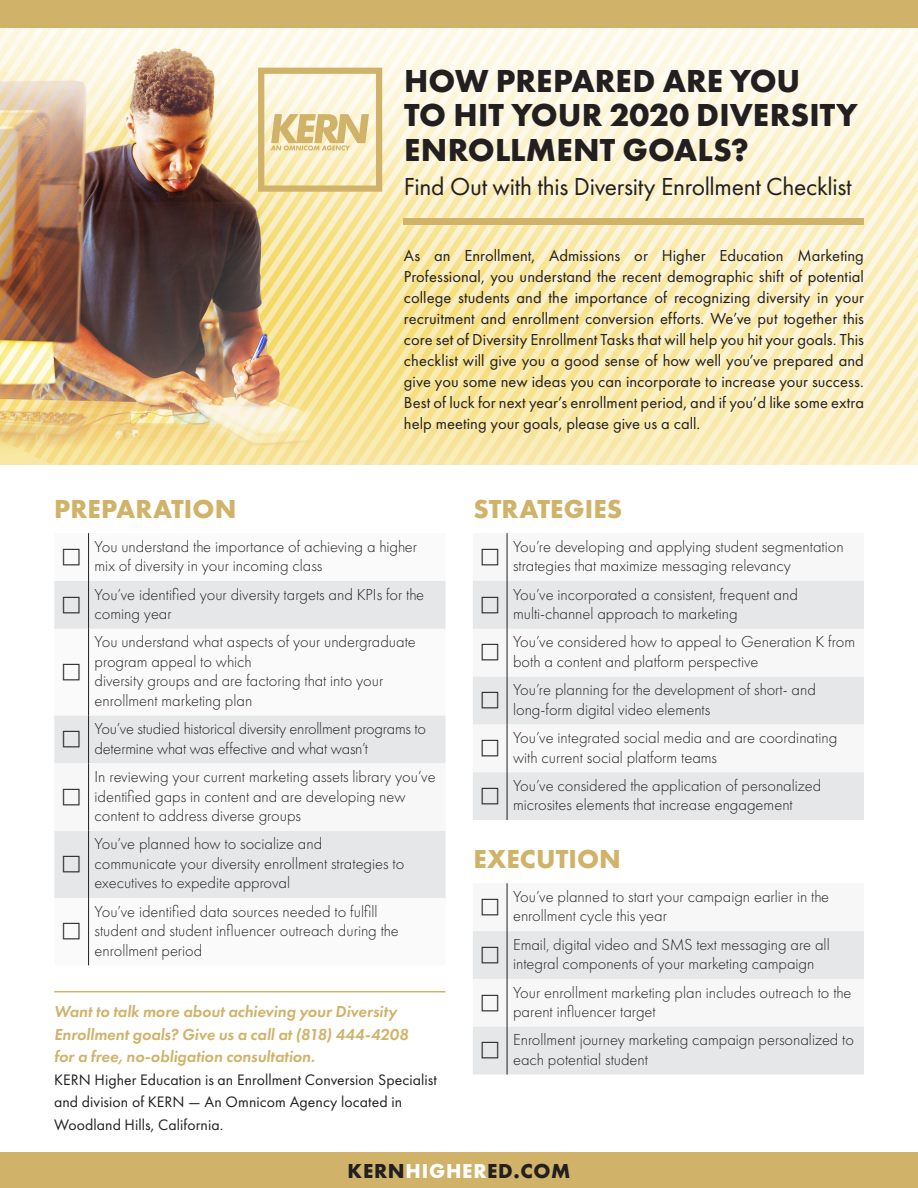
<style>
.page{position:relative;width:918px;height:1188px;background:#fff}
.page>*{position:absolute;margin:0;border:0;box-sizing:border-box;transform-origin:0 0}
.t1{font:700 33px/34.5px "Futura PT";color:#231f20}
.t2{font:700 27px "Futura PT";letter-spacing:.005em;color:#d0b369}
.t3{font:25.5px "Futura PT";letter-spacing:-.01em;color:#231f20}
.t4{font:700 21px "Futura PT";letter-spacing:.035em;color:#231f20}
.t5{font:300 16.5px/19.5px "Futura PT";color:#231f20}
.t6{font:16.5px/21px "Futura PT";letter-spacing:.005em;color:#231f20;text-align:justify}
.t7{font:italic 600 16.5px/22.5px "Futura PT";letter-spacing:-.005em;color:#d0b369}
.t8{font:15.75px/22.5px "Futura PT";letter-spacing:.005em;color:#231f20}
.s1{color:#fff}
</style>
<div class="page">
<img style="left:0;top:27px;width:918px;height:175px">
<svg style="left:0;top:202px;width:918px;height:262px;background:#ddca98"></svg>
<svg style="left:258px;top:68px;width:124px;height:124px;background:#eddeb0"></svg>
<svg style="left:54px;top:581px;width:392px;height:317px;fill:#e6e7e9"></svg>
<hr style="left:88px;top:533px;width:1px;height:48px;background:#231f20">
<hr style="left:88px;top:581px;width:1px;height:48px;background:#231f20">
<hr style="left:88px;top:629px;width:1px;height:87px;background:#231f20">
<hr style="left:88px;top:716px;width:1px;height:47px;background:#231f20">
<hr style="left:88px;top:831px;width:1px;height:67px;background:#231f20">
<hr style="left:88px;top:898px;width:1px;height:67px;background:#231f20">
<svg style="left:473px;top:581px;width:391px;height:239px;fill:#e6e7e9"></svg>
<hr style="left:507px;top:533px;width:1px;height:48px;background:#231f20">
<hr style="left:507px;top:581px;width:1px;height:48px;background:#231f20">
<hr style="left:507px;top:629px;width:1px;height:48px;background:#231f20">
<hr style="left:507px;top:677px;width:1px;height:47px;background:#231f20">
<hr style="left:507px;top:724px;width:1px;height:48px;background:#231f20">
<hr style="left:507px;top:772px;width:1px;height:48px;background:#231f20">
<svg style="left:473px;top:931px;width:391px;height:144px;fill:#e6e7e9"></svg>
<hr style="left:507px;top:883px;width:1px;height:48px;background:#231f20">
<hr style="left:507px;top:931px;width:1px;height:48px;background:#231f20">
<hr style="left:507px;top:979px;width:1px;height:48px;background:#231f20">
<hr style="left:507px;top:1027px;width:1px;height:48px;background:#231f20">
<hr style="left:54px;top:991px;width:391px;height:1px;background:#d0b369">
<div style="left:0;top:0;width:918px;height:27px;background:#d0b369"></div>
<div style="left:0;top:1152px;width:918px;height:36px;background:#d0b369"></div>
<div style="left:404px;top:219px;width:460px;height:6px;background:#d0b369"></div>
<svg style="left:63px;top:596px;width:17px;height:17px"></svg>
<svg style="left:63px;top:664px;width:17px;height:16px"></svg>
<svg style="left:63px;top:731px;width:17px;height:17px"></svg>
<svg style="left:54px;top:763px;width:392px;height:68px"></svg>
<svg style="left:63px;top:856px;width:17px;height:16px"></svg>
<svg style="left:482px;top:596px;width:16px;height:17px"></svg>
<svg style="left:482px;top:644px;width:16px;height:17px"></svg>
<svg style="left:482px;top:692px;width:16px;height:17px"></svg>
<svg style="left:482px;top:740px;width:16px;height:16px"></svg>
<svg style="left:482px;top:788px;width:16px;height:16px"></svg>
<svg style="left:482px;top:946px;width:16px;height:17px"></svg>
<svg style="left:482px;top:994px;width:16px;height:17px"></svg>
<svg style="left:482px;top:1042px;width:16px;height:17px"></svg>
<h1 class="t1" style="left:404px;top:63px;width:455px">HOW PREPARED ARE YOU<br>TO HIT YOUR 2020 DIVERSITY<br>ENROLLMENT GOALS?</h1>
<h3 class="t3" style="left:404px;top:172px;width:449px">Find Out with this Diversity Enrollment Checklist</h3>
<p class="t6" style="left:404px;top:245px;width:462px">As an Enrollment, Admissions or Higher Education Marketing Professional, you understand the recent demographic shift of potential college students and the importance of recognizing diversity in your recruitment and enrollment conversion efforts. We’ve put together this core set of Diversity Enrollment Tasks that will help you hit your goals. This checklist will give you a good sense of how well you’ve prepared and give you some new ideas you can incorporate to increase your success.<br>Best of luck for next year’s enrollment period, and if you’d like some extra help meeting your goals, please give us a call.</p>
<h2 class="t2" style="left:54px;top:491px;width:184px">PREPARATION</h2>
<h2 class="t2" style="left:474px;top:491px;width:150px">STRATEGIES</h2>
<p class="t5" style="left:95px;top:537px;width:324px">You understand the importance of achieving a higher mix of diversity in your incoming class</p>
<p class="t5" style="left:95px;top:584px;width:331px">You’ve identified your diversity targets and KPIs for the coming year</p>
<p class="t5" style="left:95px;top:632px;width:323px">You understand what aspects of your undergraduate program appeal to which<br>diversity groups and are factoring that into your enrollment marketing plan</p>
<p class="t5" style="left:95px;top:719px;width:333px">You’ve studied historical diversity enrollment programs to determine what was effective and what wasn’t</p>
<p class="t5" style="left:95px;top:767px;width:343px">In reviewing your current marketing assets library you’ve identified gaps in content and are developing new content to address diverse groups</p>
<p class="t5" style="left:95px;top:834px;width:311px">You’ve planned how to socialize and communicate your diversity enrollment strategies to executives to expedite approval</p>
<p class="t5" style="left:95px;top:902px;width:306px">You’ve identified data sources needed to fulfill student and student influencer outreach during the enrollment period</p>
<p class="t7" style="left:54px;top:1000px;width:356px">Want to talk more about achieving your Diversity<br>Enrollment goals? Give us a call at (818) 444-4208 for a free, no-obligation consultation.</p>
<p class="t8" style="left:54px;top:1068px;width:384px">KERN Higher Education is an Enrollment Conversion Specialist and division of KERN — An Omnicom Agency located in<br>Woodland Hills, California.</p>
<p class="t5" style="left:513px;top:537px;width:332px">You’re developing and applying student segmentation strategies that maximize messaging relevancy</p>
<p class="t5" style="left:513px;top:584px;width:286px">You’ve incorporated a consistent, frequent and multi-channel approach to marketing</p>
<p class="t5" style="left:513px;top:632px;width:344px">You’ve considered how to appeal to Generation K from both a content and platform perspective</p>
<p class="t5" style="left:513px;top:680px;width:304px">You’re planning for the development of short- and long-form digital video elements</p>
<p class="t5" style="left:513px;top:728px;width:326px">You’ve integrated social media and are coordinating with current social platform teams</p>
<p class="t5" style="left:513px;top:776px;width:310px">You’ve considered the application of personalized microsites elements that increase engagement</p>
<h2 class="t2" style="left:474px;top:841px;width:149px">EXECUTION</h2>
<p class="t5" style="left:513px;top:887px;width:318px">You’ve planned to start your campaign earlier in the enrollment cycle this year</p>
<p class="t5" style="left:513px;top:935px;width:318px">Email, digital video and SMS text messaging are all integral components of your marketing campaign</p>
<p class="t5" style="left:513px;top:982px;width:340px">Your enrollment marketing plan includes outreach to the parent influencer target</p>
<p class="t5" style="left:513px;top:1030px;width:343px">Enrollment journey marketing campaign personalized to each potential student</p>
<p class="t4" style="left:348px;top:1158px;width:224px">KERN<span class="s1">HIGHER</span>ED.COM</p>
</div>
